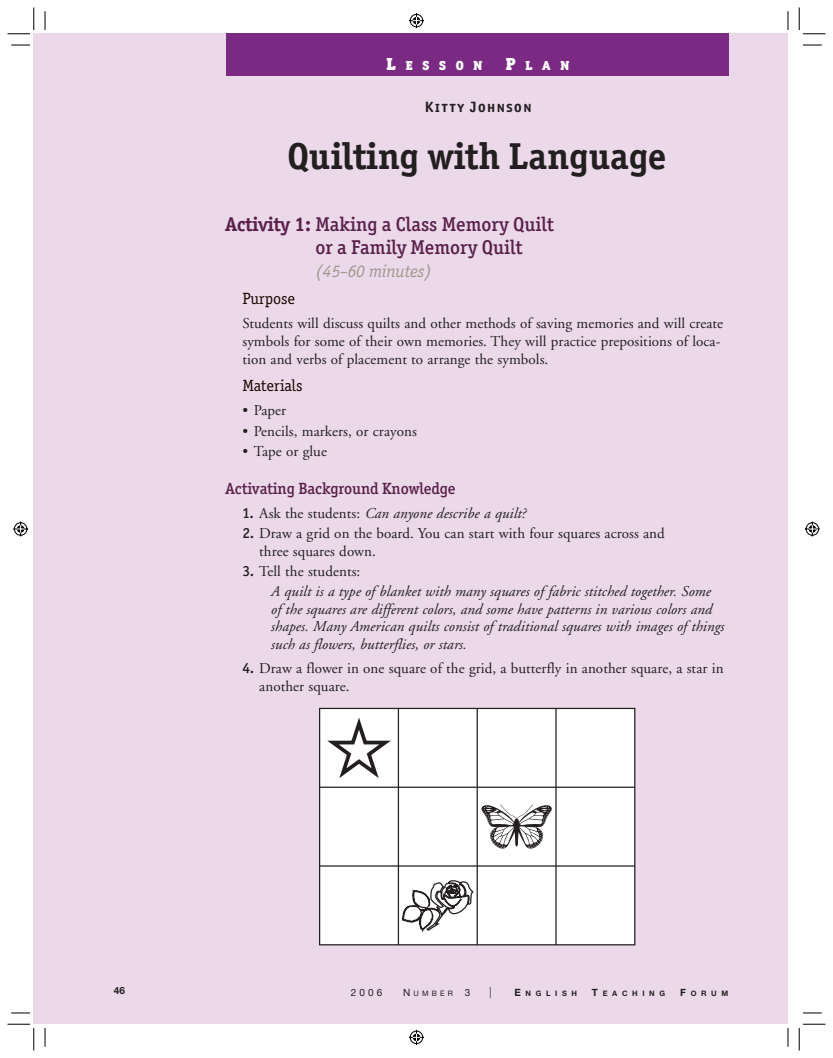
<style>
.page{position:relative;width:833px;height:1058px;background:#fff}
.page>*{position:absolute;margin:0;border:0;box-sizing:border-box;transform-origin:0 0}
.t1{font:700 37.5px "Officina Ser ITC";color:#231f20}
.t2{font:500 20px/22.8px "Officina Ser ITC";color:#592049}
.t3{font:italic 17.5px "Officina Ser ITC";color:#a1978c}
.t4{font:500 16.25px "Officina Ser ITC";letter-spacing:-.005em;color:#592049}
.t5{font:16.25px "Officina Ser ITC";letter-spacing:-.005em;color:#1d0600}
.t6{font:15px/17.8px "Adobe Garamond";letter-spacing:.005em;color:#231f20}
.t7{font:italic 15px/17.8px "Adobe Garamond";letter-spacing:.005em;color:#231f20}
.t8{font:15px "Officina San ITC Bold SC";letter-spacing:.1em;color:#231f20}
.t9{font:900 13.12px "Officina Ser ITC";letter-spacing:.735em;color:#fff}
.t10{font:10px "Helvetica Neue";color:#231f20}
.t11{font:700 10px "Helvetica Neue";color:#231f20}
.t12{font:700 7.5px "Helvetica Neue";letter-spacing:.62em;color:#231f20}
.t13{font:7.5px "Helvetica Neue";letter-spacing:.42em;color:#231f20}
.s1{font-size:17.5px}
.s2{font-weight:700}
.s3{font-family:"Officina Ser ITC";font-weight:500;font-style:normal}
.s4{font-style:normal}
.s5{font-family:"Officina Ser ITC";font-weight:500}
.s6{font-size:10px}
.s7{font-weight:100;font-size:15px}
</style>
<div class="page">
<div style="left:34px;top:34px;width:754px;height:990px;background:#ebd9ea"></div>
<div style="left:320px;top:709px;width:314px;height:235px;background:#fff"></div>
<hr style="left:319px;top:707px;width:79px;height:2px;background:#231f20">
<hr style="left:319px;top:709px;width:1px;height:77px;background:#231f20">
<hr style="left:398px;top:707px;width:79px;height:2px;background:#231f20">
<hr style="left:398px;top:709px;width:1px;height:77px;background:#231f20">
<hr style="left:477px;top:707px;width:79px;height:2px;background:#231f20">
<hr style="left:476px;top:709px;width:2px;height:77px;background:#231f20">
<hr style="left:556px;top:707px;width:79px;height:2px;background:#231f20">
<hr style="left:555px;top:709px;width:1px;height:77px;background:#231f20">
<hr style="left:634px;top:709px;width:1px;height:77px;background:#231f20">
<hr style="left:319px;top:786px;width:79px;height:1px;background:#231f20">
<hr style="left:319px;top:787px;width:1px;height:78px;background:#231f20">
<hr style="left:398px;top:786px;width:79px;height:1px;background:#231f20">
<hr style="left:398px;top:787px;width:1px;height:78px;background:#231f20">
<hr style="left:477px;top:786px;width:79px;height:1px;background:#231f20">
<hr style="left:476px;top:787px;width:2px;height:78px;background:#231f20">
<hr style="left:556px;top:786px;width:79px;height:1px;background:#231f20">
<hr style="left:555px;top:787px;width:1px;height:78px;background:#231f20">
<hr style="left:634px;top:787px;width:1px;height:78px;background:#231f20">
<hr style="left:319px;top:865px;width:79px;height:1px;background:#231f20">
<hr style="left:319px;top:866px;width:1px;height:78px;background:#231f20">
<hr style="left:398px;top:865px;width:79px;height:1px;background:#231f20">
<hr style="left:398px;top:866px;width:1px;height:78px;background:#231f20">
<hr style="left:477px;top:865px;width:79px;height:1px;background:#231f20">
<hr style="left:476px;top:866px;width:2px;height:78px;background:#231f20">
<hr style="left:556px;top:865px;width:79px;height:1px;background:#231f20">
<hr style="left:555px;top:866px;width:1px;height:78px;background:#231f20">
<hr style="left:634px;top:866px;width:1px;height:78px;background:#231f20">
<hr style="left:319px;top:944px;width:316px;height:1px;background:#231f20">
<svg style="left:321px;top:711px;width:75px;height:72px;background:#e0dfe0"></svg>
<svg style="left:481px;top:801px;width:71px;height:51px;background:#c5c4c4"></svg>
<svg style="left:401px;top:879px;width:74px;height:61px;background:#d0cfcf"></svg>
<div style="left:226px;top:34px;width:503px;height:42px;background:#7b2a83"></div>
<svg style="left:11px;top:44px;width:19px;height:2px"></svg>
<svg style="left:803px;top:44px;width:18px;height:2px"></svg>
<svg style="left:11px;top:1012px;width:19px;height:1px"></svg>
<svg style="left:803px;top:1012px;width:18px;height:1px"></svg>
<svg style="left:44px;top:11px;width:2px;height:19px"></svg>
<svg style="left:44px;top:1028px;width:2px;height:18px"></svg>
<svg style="left:787px;top:11px;width:1px;height:19px"></svg>
<svg style="left:787px;top:1028px;width:1px;height:18px"></svg>
<svg style="left:8px;top:8px;width:27px;height:27px"></svg>
<svg style="left:8px;top:1024px;width:27px;height:26px"></svg>
<svg style="left:799px;top:8px;width:26px;height:27px"></svg>
<svg style="left:799px;top:1024px;width:26px;height:26px"></svg>
<svg style="left:409px;top:13px;width:15px;height:16px"></svg>
<svg style="left:409px;top:1029px;width:15px;height:16px"></svg>
<svg style="left:13px;top:521px;width:16px;height:16px"></svg>
<svg style="left:804px;top:521px;width:16px;height:16px"></svg>
<p class="t9" style="left:386px;top:61px;width:97px"><span class="s1">L</span>ESSON</p>
<p class="t9" style="left:505px;top:61px;width:65px"><span class="s1">P</span>LAN</p>
<p class="t8" style="left:425px;top:97px;width:108px">Kitty Johnson</p>
<h1 class="t1" style="left:287px;top:142px;width:380px">Quilting with Language</h1>
<h2 class="t2" style="left:315px;top:214px;width:240px;text-indent:-90px"><span class="s2">Activity 1:</span> Making a Class Memory Quilt or a Family Memory Quilt</h2>
<p class="t3" style="left:315px;top:264px;width:118px">(45–60 minutes)</p>
<p class="t5" style="left:242px;top:292px;width:54px">Purpose</p>
<p class="t6" style="left:242px;top:316px;width:482px">Students will discuss quilts and other methods of saving memories and will create symbols for some of their own memories. They will practice prepositions of loca&shy;tion and verbs of placement to arrange the symbols.</p>
<p class="t5" style="left:242px;top:380px;width:61px">Materials</p>
<p class="t6" style="left:242px;top:403px;width:45px">• Paper</p>
<p class="t6" style="left:242px;top:423px;width:176px">• Pencils, markers, or crayons</p>
<p class="t6" style="left:242px;top:443px;width:86px">• Tape or glue</p>
<p class="t4" style="left:225px;top:482px;width:231px">Activating Background Knowledge</p>
<p class="t7" style="left:242px;top:505px;width:285px"><span class="s3">1.</span> <span class="s4">Ask the students:</span> Can anyone describe a quilt?</p>
<p class="t6" style="left:259px;top:525px;width:407px;text-indent:-17px"><span class="s5">2.</span> Draw a grid on the board. You can start with four squares across and three squares down.</p>
<p class="t7" style="left:270px;top:562px;width:441px;line-height:20.1px;text-indent:-28px"><span class="s3">3.</span> <span class="s4">Tell the students:<br></span>A quilt is a type of blanket with many squares of fabric stitched together. Some</p>
<p class="t7" style="left:270px;top:601px;width:454px">of the squares are different colors, and some have patterns in various colors and shapes. Many American quilts consist of traditional squares with images of things such as flowers, butterflies, or stars.</p>
<p class="t6" style="left:259px;top:660px;width:465px;text-indent:-17px"><span class="s5">4.</span> Draw a flower in one square of the grid, a butterfly in another square, a star in another square.</p>
<p class="t11" style="left:114px;top:986px;width:13px">46</p>
<p class="t10" style="left:351px;top:988px;width:33px">2006</p>
<p class="t13" style="left:403px;top:990px;width:90px"><span class="s6">N</span>UMBER <span class="s6">3</span> <span class="s7">|</span></p>
<p class="t12" style="left:514px;top:990px;width:64px"><span class="s6">E</span>NGLISH</p>
<p class="t12" style="left:592px;top:990px;width:75px"><span class="s6">T</span>EACHING</p>
<p class="t12" style="left:680px;top:990px;width:50px"><span class="s6">F</span>ORUM</p>
</div>
